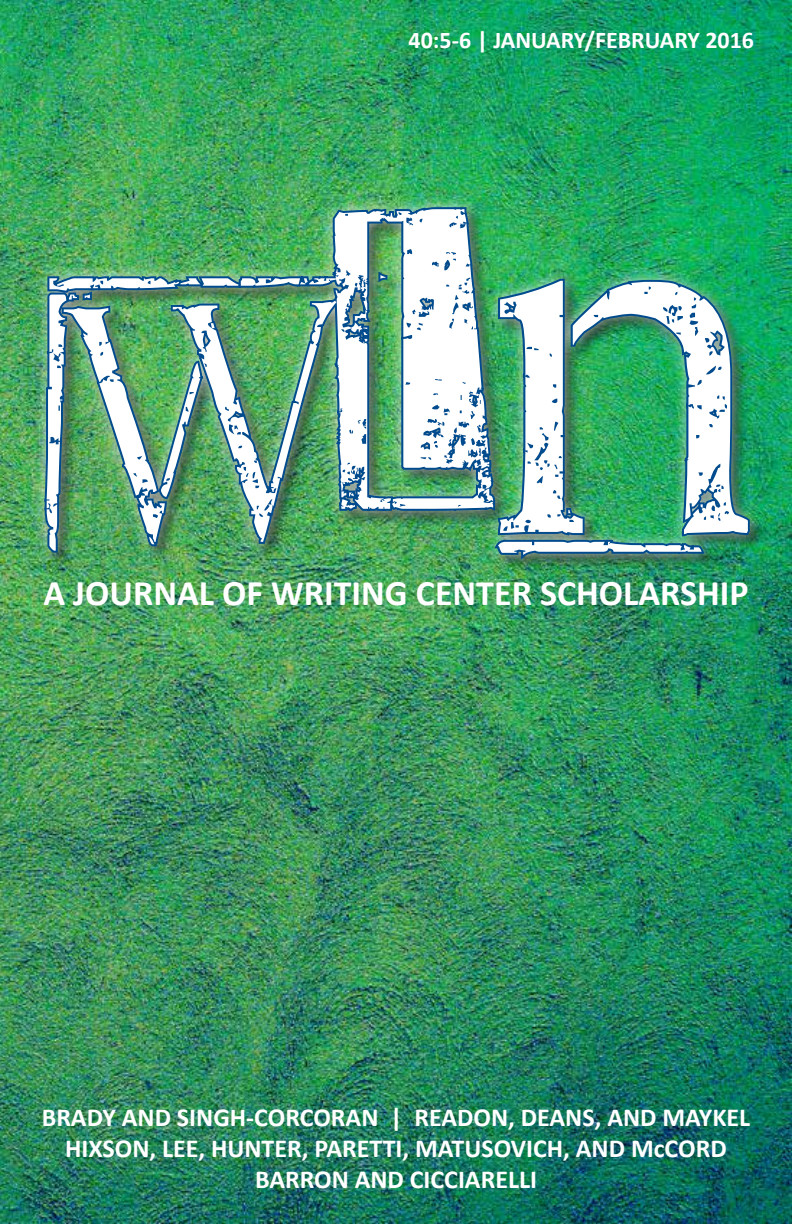
<style>
.page{position:relative;width:792px;height:1224px;background:#fff}
.page>*{position:absolute;margin:0;border:0;box-sizing:border-box;transform-origin:0 0}
.t1{font:564px "D Snet Stamped";color:#fff}
.t2{font:700 36px "Calibri";color:#fff}
.t3{font:700 26px/31.2px "Calibri";color:#fff;text-align:center}
.t4{font:700 24px "Calibri";color:#fff}
</style>
<div class="page">
<img style="left:0;top:0;width:792px;height:1224px">
<div style="left:40px;top:203px;width:727px;height:372px;background:#000;opacity:.75"></div>
<div style="left:32px;top:195px;width:730px;height:375px;background:#fff;opacity:.75"></div>
<img style="left:41px;top:274px;width:305px;height:281px">
<img style="left:328px;top:205px;width:169px;height:311px">
<img style="left:492px;top:275px;width:260px;height:290px">
<p class="t4" style="left:409px;top:25px;width:347px">40:5-6 | JANUARY/FEBRUARY 2016</p>
<h1 class="t1" style="left:-55px;top:82px;width:840px">WLN</h1>
<h2 class="t2" style="left:43px;top:570px;width:707px">A JOURNAL OF WRITING CENTER SCHOLARSHIP</h2>
<p class="t3" style="left:42px;top:1102px;width:710px">BRADY AND SINGH-CORCORAN | READON, DEANS, AND MAYKEL<br>HIXSON, LEE, HUNTER, PARETTI, MATUSOVICH, AND McCORD<br>BARRON AND CICCIARELLI</p>
</div>
